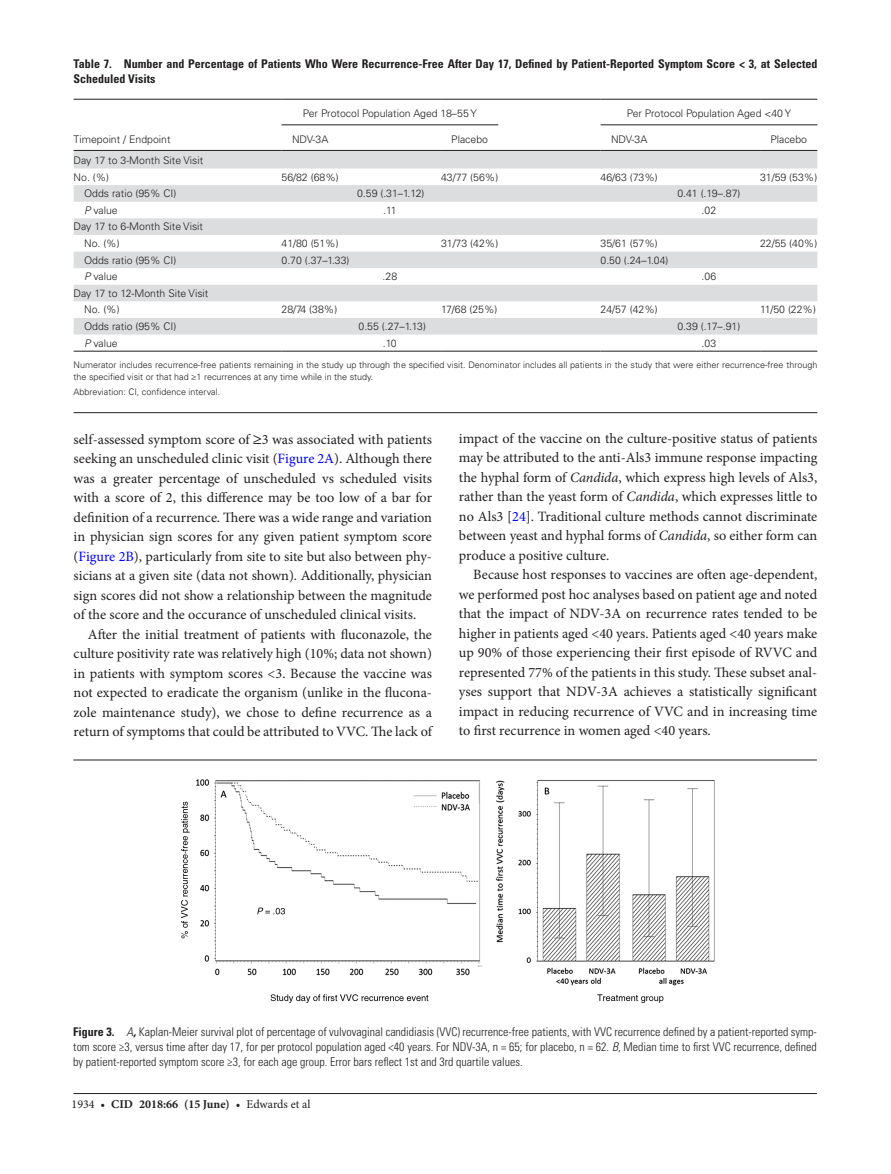
<style>
.page{position:relative;width:891px;height:1174px;background:#fff}
.page>*{position:absolute;margin:0;border:0;box-sizing:border-box;transform-origin:0 0}
.t1{font:14.25px/19.5px "Minion Pro";letter-spacing:-.005em;color:#231f20;text-align:justify}
.t2{font:300 condensed 12px/15px "Univers LT Std";color:#231f20;text-align:justify}
.t3{font:700 condensed 12px/15px "Univers LT Std";color:#231f20}
.t4{font:700 12px "Minion Pro";color:#231f20}
.t5{font:300 10.5px/16.6px "Univers LT Std";color:#231f20}
.t6{font:300 9px/12px "Univers LT Std";color:#231f20}
.s1{font-style:italic}
.s2{font-family:"Minion Pro";font-weight:400}
.s3{font-family:"Gandhari Unicode"}
.s4{color:#00f}
.s5{font-weight:700}
.s6{font-weight:700;font-stretch:normal}
.s7{font-weight:400}
</style>
<div class="page">
<hr style="left:73px;top:1093px;width:744px;height:1px;background:#231f20">
<hr style="left:74px;top:412px;width:743px;height:1px;background:#231f20">
<svg style="left:74px;top:151px;width:743px;height:184px;fill:#dcdddf"></svg>
<hr style="left:282px;top:99px;width:159px;height:1px;background:#231f20">
<hr style="left:441px;top:99px;width:160px;height:1px;background:#231f20">
<hr style="left:601px;top:99px;width:159px;height:1px;background:#231f20">
<hr style="left:760px;top:99px;width:57px;height:1px;background:#231f20">
<hr style="left:74px;top:351px;width:208px;height:1px;background:#231f20">
<hr style="left:74px;top:99px;width:208px;height:1px;background:#231f20">
<hr style="left:74px;top:150px;width:208px;height:1px;background:#231f20">
<hr style="left:282px;top:150px;width:159px;height:1px;background:#231f20">
<hr style="left:441px;top:150px;width:160px;height:1px;background:#231f20">
<hr style="left:601px;top:150px;width:159px;height:1px;background:#231f20">
<hr style="left:760px;top:150px;width:57px;height:1px;background:#231f20">
<hr style="left:282px;top:351px;width:159px;height:1px;background:#231f20">
<hr style="left:441px;top:351px;width:160px;height:1px;background:#231f20">
<hr style="left:601px;top:351px;width:159px;height:1px;background:#231f20">
<hr style="left:760px;top:351px;width:57px;height:1px;background:#231f20">
<hr style="left:282px;top:124px;width:216px;height:1px;background:#231f20">
<hr style="left:601px;top:124px;width:216px;height:1px;background:#231f20">
<hr style="left:73px;top:760px;width:744px;height:1px;background:#231f20">
<img style="left:181px;top:779px;width:534px;height:224px">
<p class="t3" style="left:74px;top:56px;width:745px">Table 7. Number and Percentage of Patients Who Were Recurrence-Free After Day 17, Defined by Patient-Reported Symptom Score &lt; 3, at Selected<br>Scheduled Visits</p>
<p class="t5" style="left:74px;top:131px;width:98px">Timepoint / Endpoint</p>
<p class="t5" style="left:74px;top:152px;width:131px">Day 17 to 3-Month Site Visit<br>No. (%)</p>
<p class="t5" style="left:303px;top:105px;width:175px">Per Protocol Population Aged 18–55 Y</p>
<p class="t5" style="left:627px;top:105px;width:166px">Per Protocol Population Aged &lt;40 Y</p>
<p class="t5" style="left:292px;top:131px;width:38px">NDV-3A</p>
<p class="t5" style="left:451px;top:131px;width:38px">Placebo</p>
<p class="t5" style="left:611px;top:131px;width:38px">NDV-3A</p>
<p class="t5" style="left:770px;top:131px;width:38px">Placebo</p>
<p class="t5" style="left:282px;top:169px;width:59px">56/82 (68%)</p>
<p class="t5" style="left:441px;top:169px;width:59px">43/77 (56%)</p>
<p class="t5" style="left:601px;top:169px;width:59px">46/63 (73%)</p>
<p class="t5" style="left:760px;top:169px;width:59px">31/59 (53%)</p>
<p class="t5" style="left:84px;top:185px;width:94px">Odds ratio (95% CI)</p>
<p class="t5" style="left:357px;top:185px;width:69px">0.59 (.31–1.12)</p>
<p class="t5" style="left:677px;top:185px;width:65px">0.41 (.19–.87)</p>
<p class="t5" style="left:84px;top:202px;width:35px"><span class="s1">P</span> value</p>
<p class="t5" style="left:383px;top:202px;width:15px">.11</p>
<p class="t5" style="left:702px;top:202px;width:16px">.02</p>
<p class="t5" style="left:84px;top:218px;width:121px;text-indent:-10px">Day 17 to 6-Month Site Visit<br>No. (%)</p>
<p class="t5" style="left:282px;top:235px;width:59px">41/80 (51%)</p>
<p class="t5" style="left:441px;top:235px;width:59px">31/73 (42%)</p>
<p class="t5" style="left:601px;top:235px;width:59px">35/61 (57%)</p>
<p class="t5" style="left:760px;top:235px;width:59px">22/55 (40%)</p>
<p class="t5" style="left:84px;top:252px;width:94px">Odds ratio (95% CI)</p>
<p class="t5" style="left:282px;top:252px;width:69px">0.70 (.37–1.33)</p>
<p class="t5" style="left:601px;top:252px;width:69px">0.50 (.24–1.04)</p>
<p class="t5" style="left:84px;top:268px;width:35px"><span class="s1">P</span> value</p>
<p class="t5" style="left:383px;top:268px;width:16px">.28</p>
<p class="t5" style="left:702px;top:268px;width:16px">.06</p>
<p class="t5" style="left:84px;top:285px;width:126px;text-indent:-10px">Day 17 to 12-Month Site Visit<br>No. (%)</p>
<p class="t5" style="left:282px;top:301px;width:57px">28/74 (38%)</p>
<p class="t5" style="left:441px;top:301px;width:58px">17/68 (25%)</p>
<p class="t5" style="left:601px;top:301px;width:59px">24/57 (42%)</p>
<p class="t5" style="left:760px;top:301px;width:57px">11/50 (22%)</p>
<p class="t5" style="left:84px;top:318px;width:94px">Odds ratio (95% CI)</p>
<p class="t5" style="left:359px;top:318px;width:69px">0.55 (.27–1.13)</p>
<p class="t5" style="left:677px;top:318px;width:64px">0.39 (.17–.91)</p>
<p class="t5" style="left:84px;top:335px;width:35px"><span class="s1">P</span> value</p>
<p class="t5" style="left:383px;top:335px;width:15px">.10</p>
<p class="t5" style="left:702px;top:335px;width:16px">.03</p>
<p class="t6" style="left:74px;top:359px;width:745px">Numerator includes recurrence-free patients remaining in the study up through the specified visit. Denominator includes all patients in the study that were either recurrence-free through the specified visit or that had <span class="s2">≥</span>1 recurrences at any time while in the study.</p>
<p class="t6" style="left:74px;top:386px;width:148px">Abbreviation: CI, confidence interval.</p>
<p class="t1" style="left:74px;top:429px;width:360px">self-assessed symptom score of <span class="s3">≥</span>3 was associated with patients seeking an unscheduled clinic visit (<span class="s4">Figure 2A</span>). Although there was a greater percentage of unscheduled vs scheduled visits with a score of 2, this difference may be too low of a bar for definition of a recurrence. There was a wide range and variation in physician sign scores for any given patient symptom score (<span class="s4">Figure 2B</span>), particularly from site to site but also between phy&shy;sicians at a given site (data not shown). Additionally, physician sign scores did not show a relationship between the magnitude of the score and the occurance of unscheduled clinical visits.</p>
<p class="t1" style="left:74px;top:624px;width:360px;text-indent:14px">After the initial treatment of patients with fluconazole, the culture positivity rate was relatively high (10%; data not shown) in patients with symptom scores &lt;3. Because the vaccine was not expected to eradicate the organism (unlike in the flucona&shy;zole maintenance study), we chose to define recurrence as a return of symptoms that could be attributed to VVC. The lack of</p>
<p class="t1" style="left:459px;top:429px;width:360px">impact of the vaccine on the culture-positive status of patients may be attributed to the anti-Als3 immune response impacting the hyphal form of <span class="s1">Candida</span>, which express high levels of Als3, rather than the yeast form of <span class="s1">Candida</span>, which expresses little to no Als3 [<span class="s4">24</span>]. Traditional culture methods cannot discriminate between yeast and hyphal forms of <span class="s1">Candida</span>, so either form can produce a positive culture.</p>
<p class="t1" style="left:459px;top:565px;width:360px;text-indent:14px">Because host responses to vaccines are often age-dependent, we performed post hoc analyses based on patient age and noted that the impact of NDV-3A on recurrence rates tended to be higher in patients aged &lt;40 years. Patients aged &lt;40 years make up 90% of those experiencing their first episode of RVVC and represented 77% of the patients in this study. These subset anal&shy;yses support that NDV-3A achieves a statistically significant impact in reducing recurrence of VVC and in increasing time to first recurrence in women aged &lt;40 years.</p>
<p class="t2" style="left:73px;top:1025px;width:745px"><span class="s5">Figure 3.</span> <span class="s1">A</span><span class="s6">,</span> Kaplan-Meier survival plot of percentage of vulvovaginal candidiasis (VVC) recurrence-free patients, with VVC recurrence defined by a patient-reported symp&shy;tom score ≥3, versus time after day 17, for per protocol population aged &lt;40 years. For NDV-3A, n = 65; for placebo, n = 62. <span class="s1">B</span>, Median time to first VVC recurrence, defined by patient-reported symptom score ≥3, for each age group. Error bars reflect 1st and 3rd quartile values.</p>
<p class="t4" style="left:72px;top:1095px;width:240px"><span class="s7">1934 •</span> CID 2018:66 (15 June) <span class="s7">• Edwards et al</span></p>
</div>
